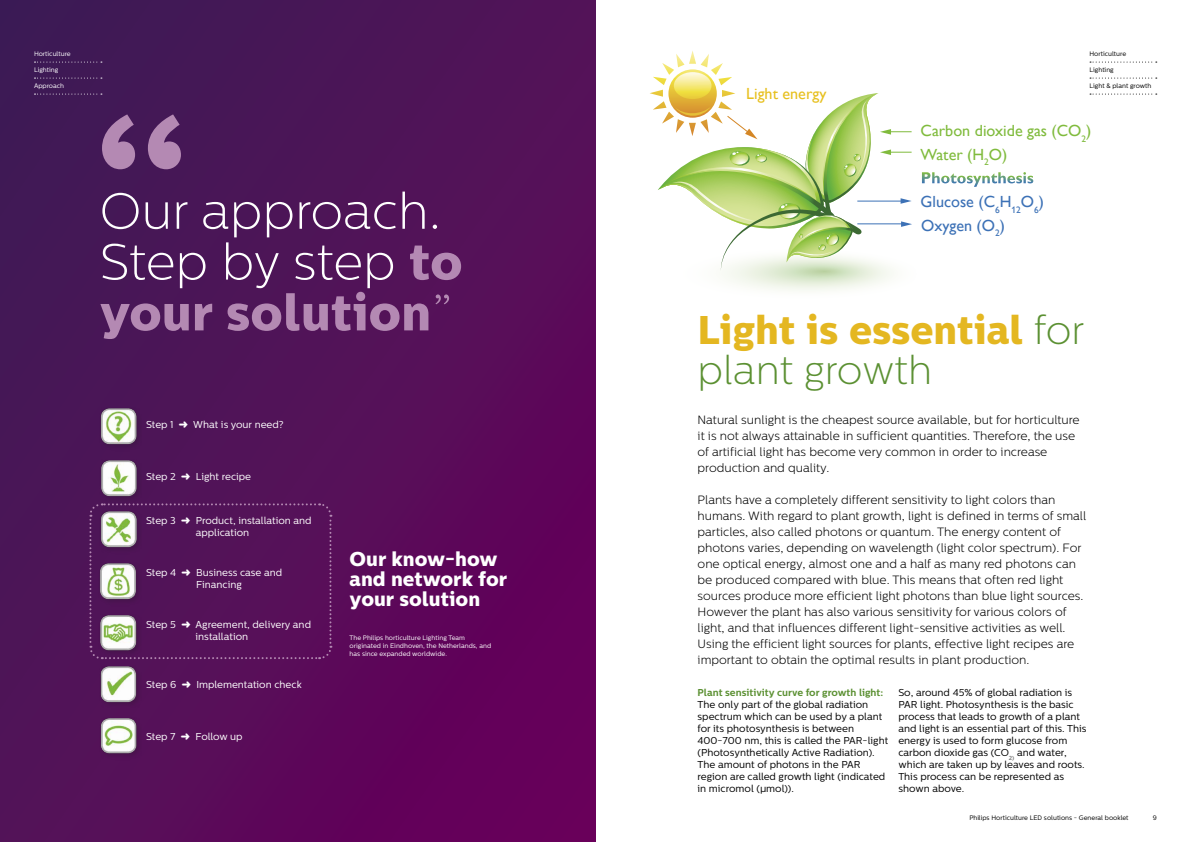
<style>
.page{position:relative;width:1191px;height:842px;background:#fff}
.page>*{position:absolute;margin:0;border:0;box-sizing:border-box;transform-origin:0 0}
.t1{font:200 50.8px/50.8px "Centrale Sans";color:#fff}
.t2{font:800 40px/40px "Centrale Sans";color:#e4b721}
.t3{font:800 20px/20px "Centrale Sans";color:#fff}
.t4{font:16.1px/23.6px "Gill Sans Alt One WGL";color:#80bb3d}
.t5{font:16.1px/23.6px "Gill Sans Alt One WGL";color:#3c71b6}
.t6{font:16.1px "Gill Sans Alt One WGL";color:#e7c01f}
.t7{font:300 12px/16px "Centrale Sans";color:#000}
.t8{font:10px/12px "Centrale Sans";color:#000}
.t9{font:10px/12px "Centrale Sans";color:#fff}
.t10{font:700 10px "Centrale Sans";color:#5b9032}
.t11{font:6.5px/8px "Centrale Sans";color:#fff}
.t12{font:6.5px "Centrale Sans";color:#000}
.s1{font-weight:800;color:#b489b3}
.s2{color:#b489b3}
.s3{font-weight:200;color:#5b9032}
</style>
<div class="page">
<div style="left:0;top:0;width:595px;height:842px;background:linear-gradient(to right,#451956,#5f0759)"></div>
<svg style="left:922px;top:172px;width:111px;height:15px"></svg>
<svg style="left:650px;top:51px;width:262px;height:240px"></svg>
<hr style="left:857px;top:201px;width:50px;height:1px;background:#3c71b6">
<hr style="left:857px;top:224px;width:50px;height:1px;background:#3c71b6">
<img style="left:99px;top:405px;width:42px;height:47px">
<img style="left:99px;top:456px;width:42px;height:46px">
<img style="left:99px;top:663px;width:42px;height:47px">
<img style="left:99px;top:714px;width:42px;height:48px">
<svg style="left:102px;top:114px;width:79px;height:55px"></svg>
<svg style="left:88px;top:502px;width:244px;height:158px"></svg>
<svg style="left:35px;top:62px;width:67px;height:1px"></svg>
<svg style="left:35px;top:78px;width:67px;height:1px"></svg>
<svg style="left:35px;top:94px;width:67px;height:1px"></svg>
<svg style="left:1090px;top:62px;width:66px;height:1px"></svg>
<svg style="left:1090px;top:78px;width:66px;height:1px"></svg>
<svg style="left:1090px;top:94px;width:66px;height:1px"></svg>
<p class="t11" style="left:34px;top:50px;width:38px">Horticulture</p>
<p class="t11" style="left:34px;top:66px;width:26px">Lighting</p>
<p class="t11" style="left:34px;top:82px;width:31px">Approach</p>
<h1 class="t1" style="left:99px;top:186px;width:364px">Our approach.<br>Step by step <span class="s1">to your solution</span><span class="s2">”</span></h1>
<p class="t9" style="left:146px;top:419px;width:139px">Step 1 ➜ What is your need?</p>
<p class="t9" style="left:146px;top:471px;width:107px">Step 2 ➜ Light recipe</p>
<p class="t9" style="left:196px;top:515px;width:117px;text-indent:-50px">Step 3 ➜ Product, installation and application</p>
<p class="t9" style="left:196px;top:567px;width:88px;text-indent:-50px">Step 4 ➜ Business case and<br>Financing</p>
<p class="t9" style="left:196px;top:619px;width:117px;text-indent:-50px">Step 5 ➜ Agreement, delivery and installation</p>
<p class="t9" style="left:146px;top:679px;width:157px">Step 6 ➜ Implementation check</p>
<p class="t9" style="left:146px;top:731px;width:98px">Step 7 ➜ Follow up</p>
<h3 class="t3" style="left:350px;top:550px;width:159px">Our know-how and network for your solution</h3>
<p class="t11" style="left:350px;top:634px;width:143px">The Philips horticulture Lighting Team originated in Eindhoven, the Netherlands, and has since expanded worldwide.</p>
<h3 class="t6" style="left:746px;top:82px;width:82px">Light energy</h3>
<p class="t12" style="left:1089px;top:50px;width:38px">Horticulture</p>
<p class="t12" style="left:1089px;top:66px;width:26px">Lighting</p>
<p class="t12" style="left:1089px;top:82px;width:63px">Light &amp; plant growth</p>
<h3 class="t4" style="left:920px;top:119px;width:172px">Carbon dioxide gas (CO<sub>2</sub>)<br>Water (H<sub>2</sub>O)</h3>
<h3 class="t5" style="left:920px;top:190px;width:125px">Glucose (C<sub>6</sub>H<sub>12</sub>O<sub>6</sub>)<br>Oxygen (O<sub>2</sub>)</h3>
<h2 class="t2" style="left:697px;top:311px;width:388px">Light is essential <span class="s3">for plant growth</span></h2>
<p class="t7" style="left:697px;top:412px;width:383px">Natural sunlight is the cheapest source available, but for horticulture it is not always attainable in sufficient quantities. Therefore, the use of artificial light has become very common in order to increase production and quality.</p>
<p class="t7" style="left:697px;top:492px;width:390px">Plants have a completely different sensitivity to light colors than humans. With regard to plant growth, light is defined in terms of small particles, also called photons or quantum. The energy content of photons varies, depending on wavelength (light color spectrum). For one optical energy, almost one and a half as many red photons can be produced compared with blue. This means that often red light sources produce more efficient light photons than blue light sources.<br>However the plant has also various sensitivity for various colors of light, and that influences different light-sensitive activities as well.<br>Using the efficient light sources for plants, effective light recipes are important to obtain the optimal results in plant production.</p>
<p class="t10" style="left:697px;top:687px;width:187px">Plant sensitivity curve for growth light:</p>
<p class="t8" style="left:697px;top:699px;width:192px">The only part of the global radiation spectrum which can be used by a plant for its photosynthesis is between 400-700 nm, this is called the PAR-light (Photosynthetically Active Radiation).<br>The amount of photons in the PAR region are called growth light (indicated in micromol (μmol)).</p>
<p class="t8" style="left:898px;top:687px;width:190px">So, around 45% of global radiation is PAR light. Photosynthesis is the basic process that leads to growth of a plant and light is an essential part of this. This energy is used to form glucose from carbon dioxide gas (CO<sub>2)</sub> and water, which are taken up by leaves and roots.<br>This process can be represented as shown above.</p>
<p class="t12" style="left:969px;top:814px;width:161px">Philips Horticulture LED solutions - General booklet</p>
<p class="t12" style="left:1152px;top:814px;width:6px">9</p>
</div>
